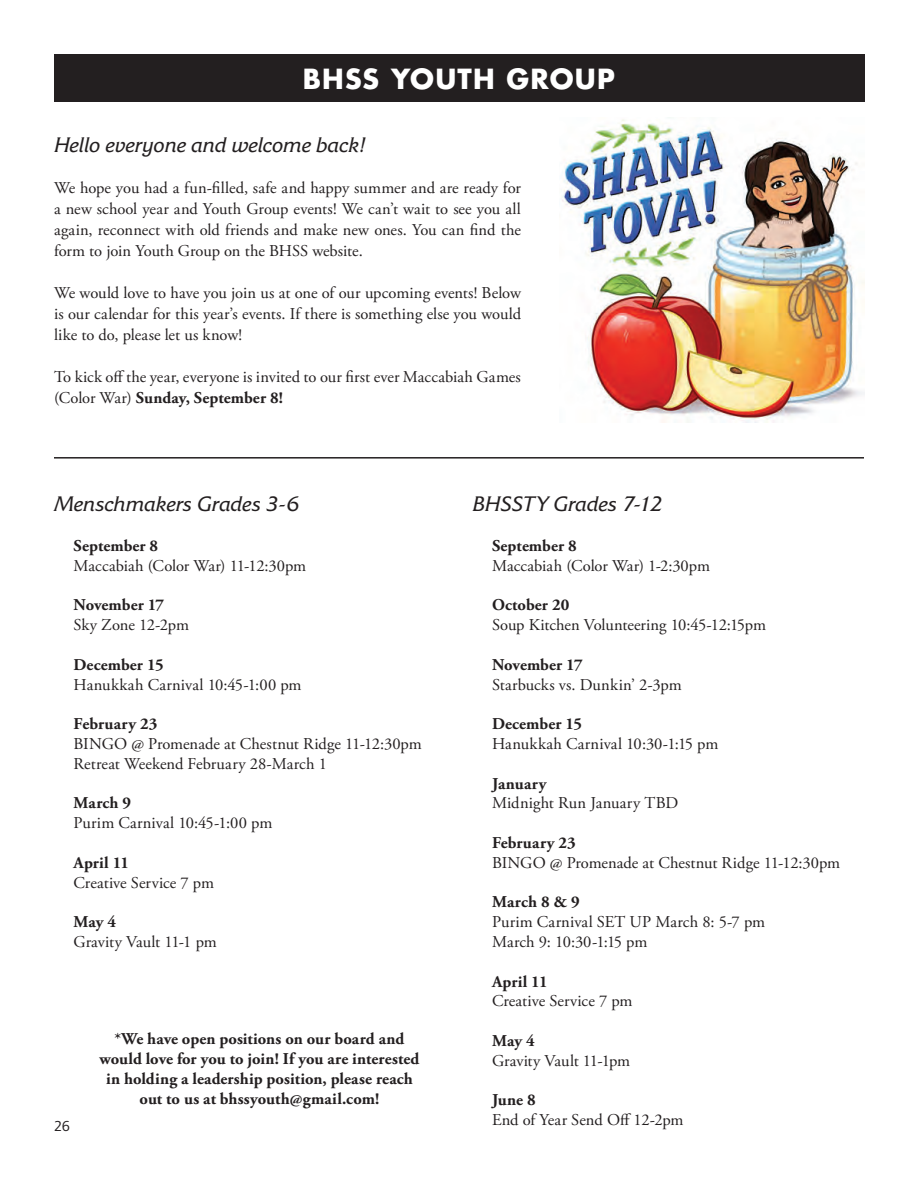
<style>
.page{position:relative;width:918px;height:1188px;background:#fff}
.page>*{position:absolute;margin:0;border:0;box-sizing:border-box;transform-origin:0 0}
.t1{font:700 27px "Futura Std";letter-spacing:.04em;color:#fff}
.t2{font:italic 21px "Friz Quadrata Std";color:#231f20}
.t3{font:16.5px/21px "Adobe Garamond Pro";color:#231f20}
.t4{font:700 16.5px/19.8px "Adobe Garamond Pro";letter-spacing:.005em;color:#231f20;text-align:center}
.t5{font:700 16.5px "Adobe Garamond Pro";letter-spacing:.025em;color:#231f20}
.t6{font:15px "Frutiger Next Pro";color:#231f20}
.s1{font-weight:700}
</style>
<div class="page">
<div style="left:54px;top:54px;width:810px;height:48px;background:#231f20"></div>
<img style="left:562px;top:119px;width:302px;height:303px">
<hr style="left:54px;top:457px;width:810px;height:2px;background:#231f20">
<h1 class="t1" style="left:303px;top:64px;width:314px">BHSS YOUTH GROUP</h1>
<p class="t2" style="left:54px;top:137px;width:315px">Hello everyone and welcome back!</p>
<p class="t3" style="left:54px;top:178px;width:469px;text-align:justify">We hope you had a fun-filled, safe and happy summer and are ready for a new school year and Youth Group events! We can’t wait to see you all again, reconnect with old friends and make new ones. You can find the form to join Youth Group on the BHSS website.</p>
<p class="t3" style="left:54px;top:283px;width:469px;text-align:justify">We would love to have you join us at one of our upcoming events! Below is our calendar for this year’s events. If there is something else you would like to do, please let us know!</p>
<p class="t3" style="left:54px;top:367px;width:468px">To kick off the year, everyone is invited to our first ever Maccabiah Games (Color War) <span class="s1">Sunday, September 8!</span></p>
<p class="t2" style="left:54px;top:496px;width:247px">Menschmakers Grades 3-6</p>
<p class="t4" style="left:74px;top:537px;width:86px">September 8</p>
<p class="t3" style="left:74px;top:556px;width:234px">Maccabiah (Color War) 11-12:30pm</p>
<p class="t4" style="left:74px;top:596px;width:92px">November 17</p>
<p class="t3" style="left:74px;top:616px;width:117px">Sky Zone 12-2pm</p>
<p class="t4" style="left:74px;top:656px;width:92px">December 15</p>
<p class="t3" style="left:74px;top:675px;width:230px">Hanukkah Carnival 10:45-1:00 pm</p>
<p class="t4" style="left:74px;top:715px;width:85px">February 23</p>
<p class="t3" style="left:74px;top:735px;width:350px;line-height:19.8px">BINGO @ Promenade at Chestnut Ridge 11-12:30pm<br>Retreat Weekend February 28-March 1</p>
<p class="t4" style="left:74px;top:794px;width:59px">March 9</p>
<p class="t3" style="left:74px;top:814px;width:200px">Purim Carnival 10:45-1:00 pm</p>
<p class="t4" style="left:74px;top:854px;width:57px">April 11</p>
<p class="t3" style="left:74px;top:873px;width:142px">Creative Service 7 pm</p>
<p class="t4" style="left:74px;top:913px;width:44px">May 4</p>
<p class="t3" style="left:74px;top:933px;width:145px">Gravity Vault 11-1 pm</p>
<p class="t6" style="left:54px;top:1117px;width:17px">26</p>
<p class="t4" style="left:99px;top:1030px;width:321px">*We have open positions on our board and would love for you to join! If you are interested in holding a leadership position, please reach out to us at bhssyouth@gmail.com!</p>
<p class="t2" style="left:473px;top:496px;width:193px">BHSSTY Grades 7-12</p>
<p class="t4" style="left:492px;top:537px;width:86px">September 8</p>
<p class="t3" style="left:492px;top:556px;width:220px">Maccabiah (Color War) 1-2:30pm</p>
<p class="t4" style="left:492px;top:596px;width:79px">October 20</p>
<p class="t3" style="left:492px;top:616px;width:276px">Soup Kitchen Volunteering 10:45-12:15pm</p>
<p class="t4" style="left:492px;top:656px;width:92px">November 17</p>
<p class="t3" style="left:492px;top:675px;width:191px">Starbucks vs. Dunkin’ 2-3pm</p>
<p class="t4" style="left:492px;top:715px;width:92px">December 15</p>
<p class="t3" style="left:492px;top:735px;width:228px">Hanukkah Carnival 10:30-1:15 pm</p>
<p class="t5" style="left:492px;top:777px;width:56px">January</p>
<p class="t3" style="left:492px;top:794px;width:188px">Midnight Run January TBD</p>
<p class="t4" style="left:492px;top:834px;width:85px">February 23</p>
<p class="t3" style="left:492px;top:853px;width:350px">BINGO @ Promenade at Chestnut Ridge 11-12:30pm</p>
<p class="t4" style="left:492px;top:893px;width:89px">March 8 &amp; 9</p>
<p class="t3" style="left:492px;top:913px;width:275px;line-height:19.8px">Purim Carnival SET UP March 8: 5-7 pm<br>March 9: 10:30-1:15 pm</p>
<p class="t4" style="left:492px;top:973px;width:57px">April 11</p>
<p class="t3" style="left:492px;top:992px;width:142px">Creative Service 7 pm</p>
<p class="t4" style="left:492px;top:1032px;width:44px">May 4</p>
<p class="t3" style="left:492px;top:1051px;width:140px">Gravity Vault 11-1pm</p>
<p class="t4" style="left:492px;top:1091px;width:45px">June 8</p>
<p class="t3" style="left:492px;top:1111px;width:193px">End of Year Send Off 12-2pm</p>
</div>
